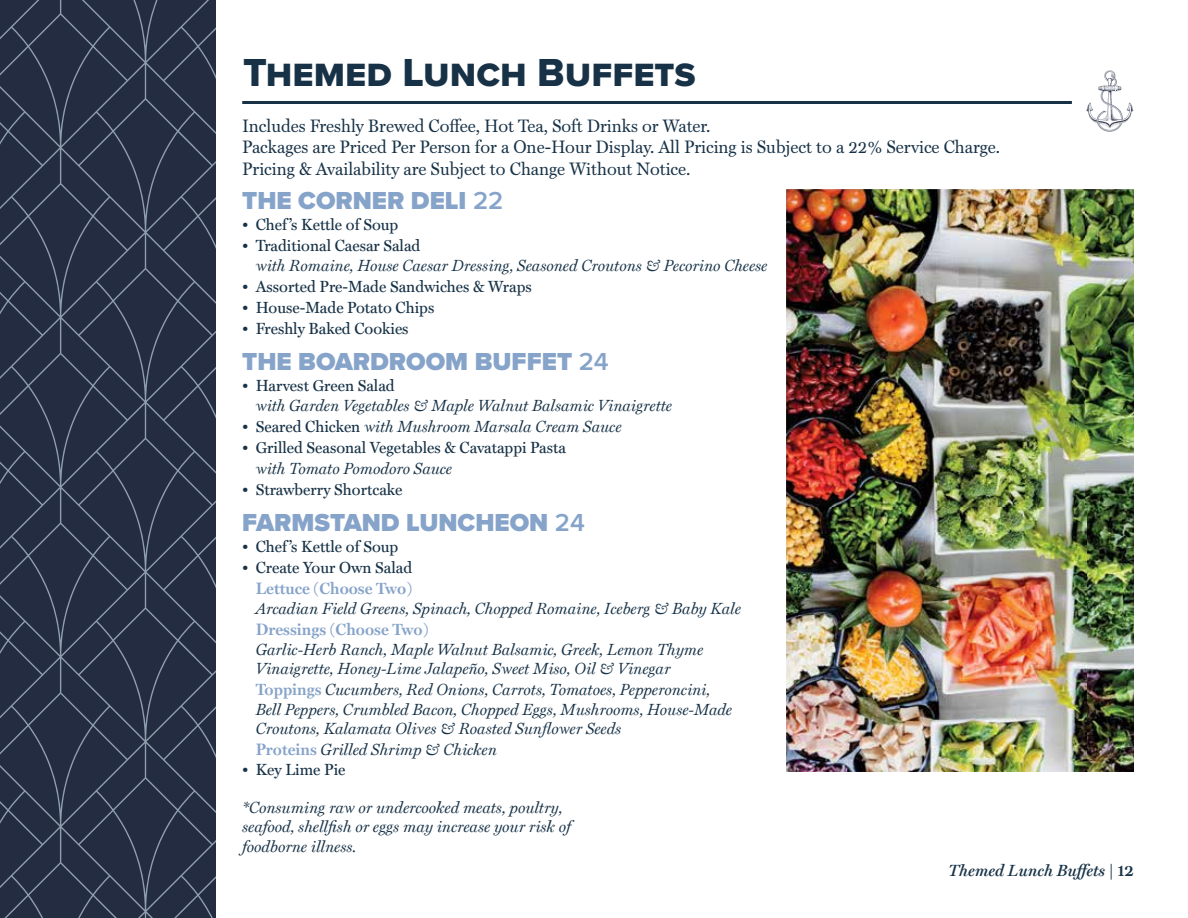
<style>
.page{position:relative;width:1188px;height:918px;background:#fff}
.page>*{position:absolute;margin:0;border:0;box-sizing:border-box;transform-origin:0 0}
.t1{font:40.5px "Proxima Nova Extrabld";color:#173247}
.t2{font:900 25.5px "Proxima Nova";color:#86a3c9}
.t3{font:18px/21.6px "HK Serif";color:#173247}
.t4{font:700 16.5px "HK Serif";color:#86a3c9}
.t5{font:italic 600 16.5px "HK Serif";color:#173247}
.t6{font:italic 16.2px/19.4px "HK Serif";color:#173247}
.t7{font:500 16.2px "HK Serif";color:#173247}
.s1{font-weight:600}
.s2{font-weight:500;font-style:normal}
.s3{font-weight:700;font-style:normal;font-size:16.5px;color:#86a3c9}
.s4{font-weight:700;font-style:normal}
</style>
<div class="page">
<svg style="left:0;top:0;width:216px;height:487px;background:#2b3349"></svg>
<svg style="left:0;top:487px;width:216px;height:431px;background:#2b3349"></svg>
<hr style="left:242px;top:101px;width:830px;height:3px;background:#173247">
<svg style="left:1086px;top:70px;width:47px;height:62px"></svg>
<img style="left:787px;top:189px;width:347px;height:583px">
<h1 class="t1" style="left:243px;top:42px;width:454px">Themed Lunch Buffets</h1>
<p class="t3" style="left:242px;top:114px;width:759px">Includes Freshly Brewed Coffee, Hot Tea, Soft Drinks or Water.<br>Packages are Priced Per Person for a One-Hour Display. All Pricing is Subject to a 22% Service Charge.<br>Pricing &amp; Availability are Subject to Change Without Notice.</p>
<h2 class="t2" style="left:242px;top:182px;width:263px">THE CORNER DELI <span class="s1">22</span></h2>
<p class="t7" style="left:242px;top:214px;width:158px">• Chef ’s Kettle of Soup</p>
<p class="t7" style="left:242px;top:235px;width:180px">• Traditional Caesar Salad</p>
<p class="t6" style="left:256px;top:255px;width:513px">with Romaine, House Caesar Dressing, Seasoned Croutons &amp; Pecorino Cheese</p>
<p class="t7" style="left:242px;top:275px;width:291px">• Assorted Pre-Made Sandwiches &amp; Wraps</p>
<p class="t7" style="left:242px;top:296px;width:194px">• House-Made Potato Chips</p>
<p class="t7" style="left:242px;top:317px;width:168px">• Freshly Baked Cookies</p>
<h2 class="t2" style="left:242px;top:343px;width:368px">THE BOARDROOM BUFFET <span class="s1">24</span></h2>
<p class="t7" style="left:242px;top:375px;width:154px">• Harvest Green Salad</p>
<p class="t6" style="left:256px;top:395px;width:418px">with Garden Vegetables &amp; Maple Walnut Balsamic Vinaigrette</p>
<p class="t6" style="left:242px;top:416px;width:381px"><span class="s2">• Seared Chicken</span> with Mushroom Marsala Cream Sauce</p>
<p class="t7" style="left:242px;top:436px;width:325px">• Grilled Seasonal Vegetables &amp; Cavatappi Pasta</p>
<p class="t6" style="left:256px;top:458px;width:198px">with Tomato Pomodoro Sauce</p>
<p class="t7" style="left:242px;top:478px;width:162px">• Strawberry Shortcake</p>
<h2 class="t2" style="left:242px;top:504px;width:344px">FARMSTAND LUNCHEON <span class="s1">24</span></h2>
<p class="t7" style="left:242px;top:536px;width:158px">• Chef ’s Kettle of Soup</p>
<p class="t7" style="left:242px;top:557px;width:171px">• Create Your Own Salad</p>
<p class="t4" style="left:256px;top:577px;width:158px">Lettuce (Choose Two)</p>
<p class="t6" style="left:256px;top:598px;width:487px">Arcadian Field Greens, Spinach, Chopped Romaine, Iceberg &amp; Baby Kale</p>
<p class="t4" style="left:256px;top:618px;width:174px">Dressings (Choose Two)</p>
<p class="t6" style="left:256px;top:639px;width:449px">Garlic-Herb Ranch, Maple Walnut Balsamic, Greek, Lemon Thyme<br>Vinaigrette, Honey-Lime Jalapeño, Sweet Miso, Oil &amp; Vinegar</p>
<p class="t6" style="left:256px;top:679px;width:478px"><span class="s3">Toppings</span> Cucumbers, Red Onions, Carrots, Tomatoes, Pepperoncini,<br>Bell Peppers, Crumbled Bacon, Chopped Eggs, Mushrooms, House-Made<br>Croutons, Kalamata Olives &amp; Roasted Sunflower Seeds</p>
<p class="t6" style="left:256px;top:739px;width:243px"><span class="s3">Proteins</span> Grilled Shrimp &amp; Chicken</p>
<p class="t7" style="left:242px;top:759px;width:105px">• Key Lime Pie</p>
<p class="t6" style="left:242px;top:797px;width:330px">*Consuming raw or undercooked meats, poultry, seafood, shellfish or eggs may increase your risk of foodborne illness.</p>
<p class="t5" style="left:949px;top:860px;width:187px">Themed Lunch Buffets <span class="s4">| 12</span></p>
</div>
